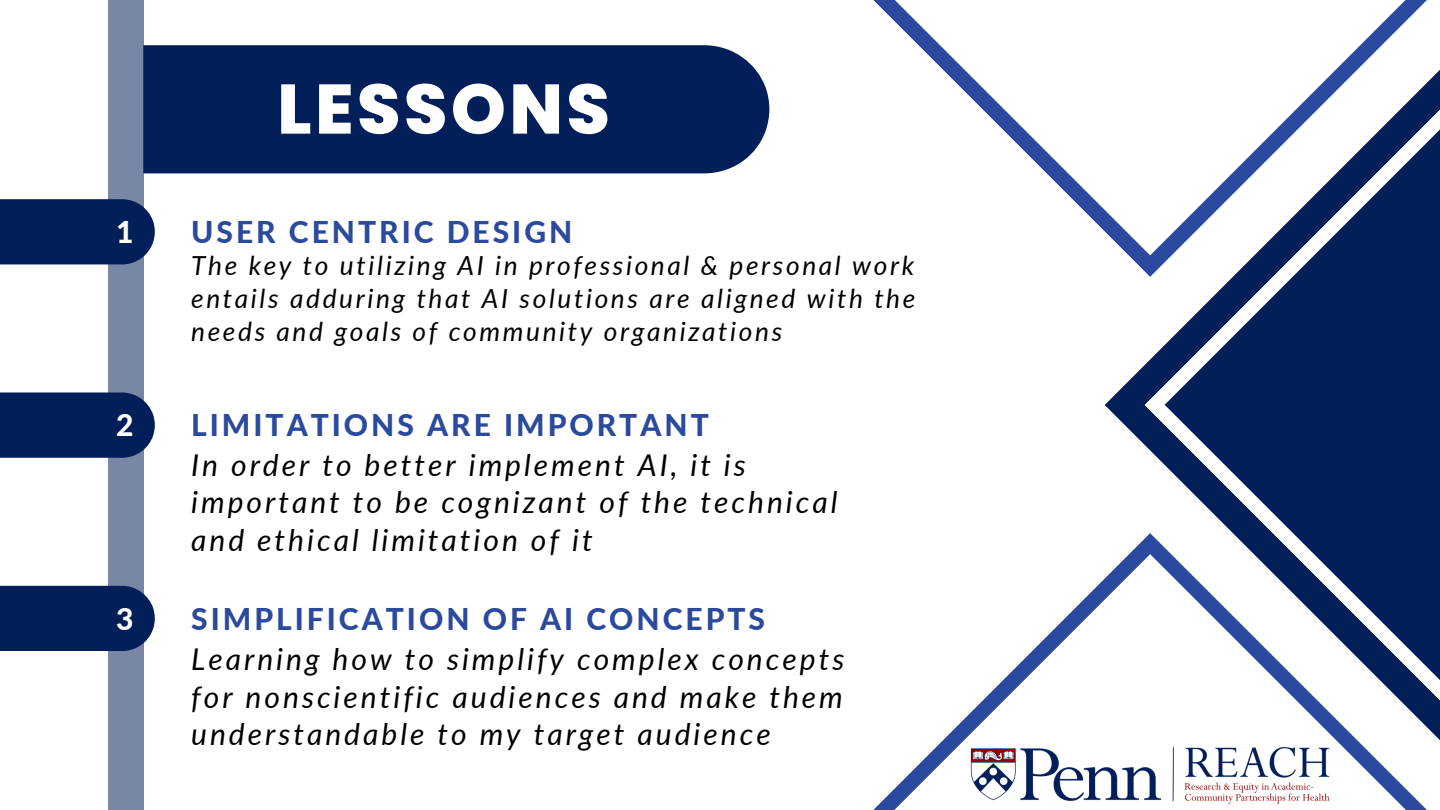
<style>
.page{position:relative;width:1440px;height:810px;background:#fff}
.page>*{position:absolute;margin:0;border:0;box-sizing:border-box;transform-origin:0 0}
.t1{font:800 70px "Poppins";letter-spacing:.05em;color:#fff}
.t2{font:italic 30px/37.5px "Lato";letter-spacing:.1em;color:#000}
.t3{font:800 30px "Lato";letter-spacing:.1em;color:#2b4a9d}
.t4{font:800 30px "Lato";color:#fff}
.t5{font:italic 26.3px/32.9px "Lato";letter-spacing:.1em;color:#000;text-align:justify}
</style>
<div class="page">
<div style="left:108px;top:0;width:36px;height:810px;background:#7a86a5"></div>
<svg style="left:1105px;top:366px;width:39px;height:78px"></svg>
<svg style="left:1144px;top:277px;width:296px;height:256px;fill:#021f5a"></svg>
<svg style="left:873px;top:533px;width:567px;height:277px"></svg>
<svg style="left:873px;top:0;width:567px;height:277px"></svg>
<div style="left:0;top:199px;width:155px;height:65px;background:#021f5a"></div>
<div style="left:143px;top:45px;width:626px;height:128px;background:#021f5a"></div>
<svg style="left:0;top:392px;width:155px;height:66px;background:#0e2a62"></svg>
<div style="left:0;top:586px;width:155px;height:65px;background:#021f5a"></div>
<img style="left:970px;top:738px;width:360px;height:66px">
<p class="t1" style="left:277px;top:60px;width:334px">LESSONS</p>
<p class="t4" style="left:116px;top:213px;width:19px">1</p>
<p class="t3" style="left:191px;top:213px;width:383px">USER CENTRIC DESIGN</p>
<p class="t4" style="left:116px;top:407px;width:19px">2</p>
<p class="t4" style="left:116px;top:600px;width:19px">3</p>
<p class="t5" style="left:191px;top:249px;width:726px">The key to utilizing AI in professional &amp; personal work entails adduring that AI solutions are aligned with the needs and goals of community organizations</p>
<p class="t3" style="left:191px;top:407px;width:519px">LIMITATIONS ARE IMPORTANT</p>
<p class="t2" style="left:191px;top:445px;width:648px">In order to better implement AI, it is important to be cognizant of the technical and ethical limitation of it</p>
<p class="t3" style="left:191px;top:600px;width:575px">SIMPLIFICATION OF AI CONCEPTS</p>
<p class="t2" style="left:191px;top:640px;width:655px;text-align:justify">Learning how to simplify complex concepts for nonscientific audiences and make them understandable to my target audience</p>
</div>
